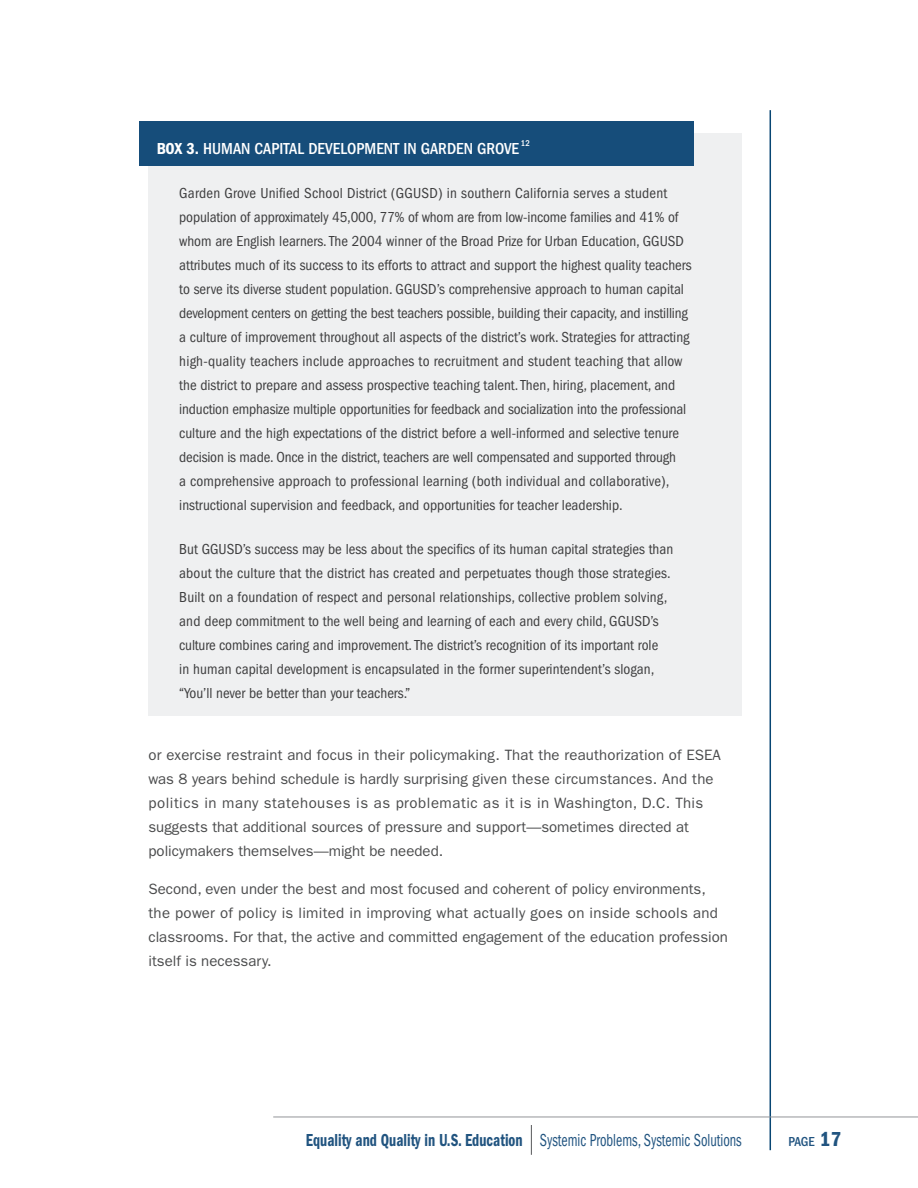
<style>
.page{position:relative;width:918px;height:1188px;background:#fff}
.page>*{position:absolute;margin:0;border:0;box-sizing:border-box;transform-origin:0 0}
.t1{font:condensed 18px "ITC Franklin Gothic Std";color:#215480;scale:.78 1}
.Callout_title{font:500 condensed 16.5px "ITC Franklin Gothic Std";color:#fff}
.Callouot_Text{font:condensed 15px/24px "ITC Franklin Gothic Std";color:#3e3e3f}
.Paragraphs{font:15px/24px "ITC Franklin Gothic Std";color:#4b4c4d}
.t2{font:500 condensed 13.5px "ITC Franklin Gothic Std";color:#215480}
.Callout_title-2{font:500 condensed 8.7px "ITC Franklin Gothic Std";color:#fff}
.s1{font-family:"ITC Franklin Gothic Std Dm Cd";font-weight:400;font-stretch:normal}
.s2{font-family:"ITC Franklin Gothic Std Dm Cd";font-stretch:normal}
.s3{font-family:"ITC Franklin Gothic Std Dm Cd";font-weight:400;font-stretch:normal;font-size:21px}
</style>
<div class="page">
<hr style="left:531px;top:1125px;width:1px;height:30px;background:#57585a">
<hr style="left:770px;top:110px;width:1px;height:1040px;background:#084673">
<hr style="left:273px;top:1117px;width:645px;height:1px;background:#939598">
<div style="left:148px;top:133px;width:594px;height:583px;background:#eff0f1"></div>
<div style="left:140px;top:122px;width:554px;height:44px;background:#164d7a"></div>
<p class="Callout_title" style="left:157px;top:139px;width:364px"><span class="s1">BOX 3.</span> HUMAN CAPITAL DEVELOPMENT IN GARDEN GROVE</p>
<p class="Callout_title-2" style="left:521px;top:138px;width:10px">12</p>
<p class="Callouot_Text" style="left:179px;top:181px;width:514px">Garden Grove Unified School District (GGUSD) in southern California serves a student population of approximately 45,000, 77% of whom are from low-income families and 41% of whom are English learners. The 2004 winner of the Broad Prize for Urban Education, GGUSD attributes much of its success to its efforts to attract and support the highest quality teachers to serve its diverse student population. GGUSD’s comprehensive approach to human capital development centers on getting the best teachers possible, building their capacity, and instilling a culture of improvement throughout all aspects of the district’s work. Strategies for attracting high-quality teachers include approaches to recruitment and student teaching that allow the district to prepare and assess prospective teaching talent. Then, hiring, placement, and induction emphasize multiple opportunities for feedback and socialization into the professional culture and the high expectations of the district before a well-informed and selective tenure decision is made. Once in the district, teachers are well compensated and supported through<br>a comprehensive approach to professional learning (both individual and collaborative), instructional supervision and feedback, and opportunities for teacher leadership.</p>
<p class="Callouot_Text" style="left:179px;top:537px;width:495px">But GGUSD’s success may be less about the specifics of its human capital strategies than about the culture that the district has created and perpetuates though those strategies.<br>Built on a foundation of respect and personal relationships, collective problem solving, and deep commitment to the well being and learning of each and every child, GGUSD’s culture combines caring and improvement. The district’s recognition of its important role<br>in human capital development is encapsulated in the former superintendent’s slogan, “You’ll never be better than your teachers.”</p>
<p class="Paragraphs" style="left:148px;top:743px;width:574px">or exercise restraint and focus in their policymaking. That the reauthorization of ESEA was 8 years behind schedule is hardly surprising given these circumstances. And the politics in many statehouses is as problematic as it is in Washington, D.C. This suggests that additional sources of pressure and support—sometimes directed at policymakers themselves—might be needed.</p>
<p class="Paragraphs" style="left:148px;top:877px;width:581px">Second, even under the best and most focused and coherent of policy environments, the power of policy is limited in improving what actually goes on inside schools and classrooms. For that, the active and committed engagement of the education profession itself is necessary.</p>
<p class="t1" style="left:306px;top:1129px;width:560px"><span class="s2">Equality and Quality in U.S. Education</span> Systemic Problems, Systemic Solutions</p>
<p class="t2" style="left:788px;top:1133px;width:55px">PAGE <span class="s3">17</span></p>
</div>
